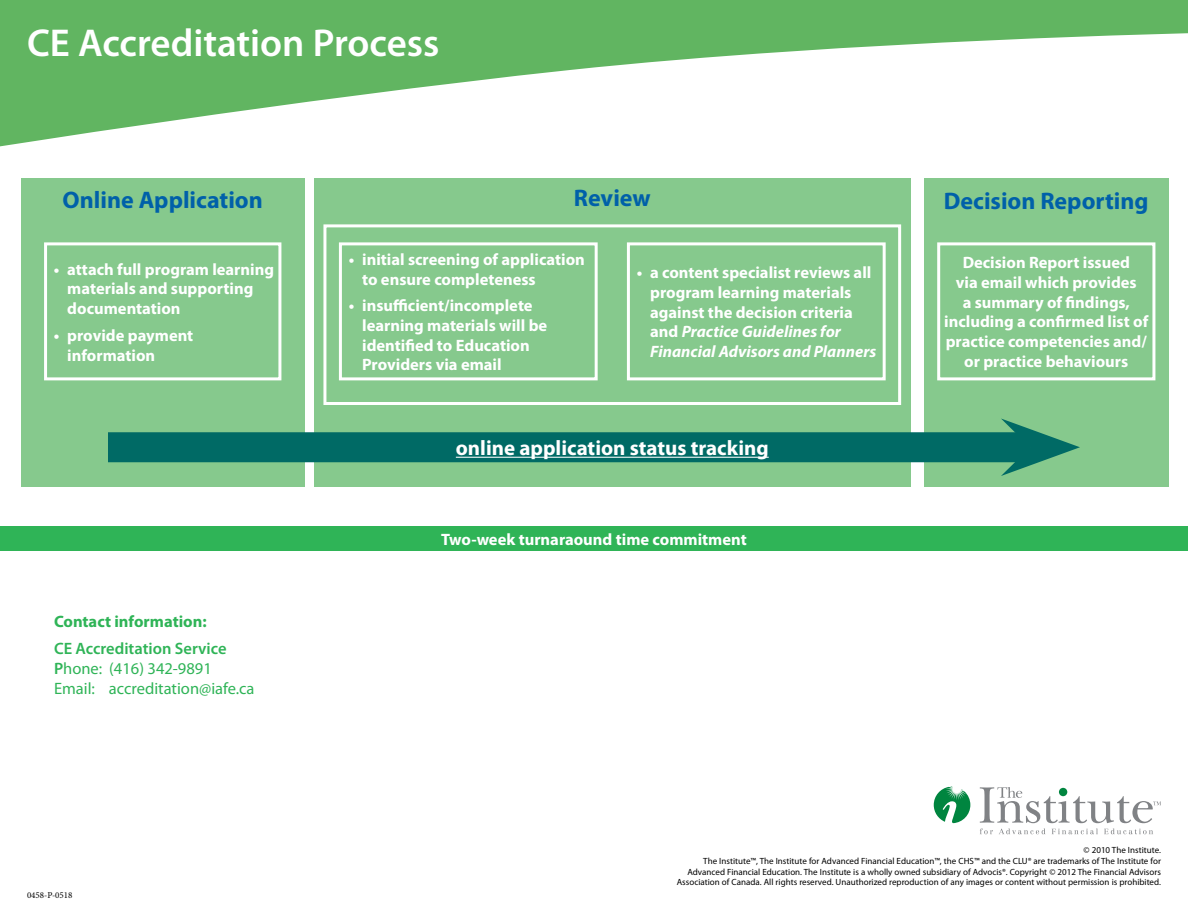
<style>
.page{position:relative;width:1188px;height:918px;background:#fff}
.page>*{position:absolute;margin:0;border:0;box-sizing:border-box;transform-origin:0 0}
.t1{font:600 39px "Myriad Pro";color:#fff}
.t2{font:700 24px "Myriad Pro";color:#0060a9}
.t3{font:700 21px "Myriad Pro";color:#fff}
.t4{font:700 16.5px/19.8px "Myriad Pro";color:#fff}
.t5{font:16.5px/19.8px "Myriad Pro";color:#2fb457}
.t6{font:700 16.5px "Myriad Pro";color:#2fb457}
.t7{font:9px/10.8px "Myriad Pro";color:#000;text-align:right}
.t8{font:9px "Minion Pro";color:#000}
.s1{font-weight:600}
.s2{font-style:italic}
</style>
<div class="page">
<svg style="left:0;top:0;width:1188px;height:147px;fill:#61b561"></svg>
<div style="left:0;top:526px;width:1188px;height:25px;background:#2fb457"></div>
<div style="left:21px;top:178px;width:283px;height:309px;background:#86c98d"></div>
<div style="left:44px;top:242px;width:237px;height:138px;border:3px solid #fff"></div>
<div style="left:924px;top:178px;width:244px;height:309px;background:#86c98d"></div>
<div style="left:937px;top:242px;width:218px;height:138px;border:3px solid #fff"></div>
<div style="left:314px;top:178px;width:597px;height:309px;background:#86c98d"></div>
<div style="left:323px;top:224px;width:578px;height:181px;border:3px solid #fff"></div>
<div style="left:339px;top:242px;width:259px;height:138px;border:3px solid #fff"></div>
<div style="left:627px;top:242px;width:259px;height:138px;border:3px solid #fff"></div>
<div style="left:108px;top:432px;width:922px;height:30px;background:#006a65"></div>
<svg style="left:1001px;top:418px;width:79px;height:58px"></svg>
<hr style="left:456px;top:457px;width:313px;height:1px;background:#fff">
<svg style="left:934px;top:787px;width:36px;height:36px"></svg>
<svg style="left:980px;top:787px;width:181px;height:47px"></svg>
<h1 class="t1" style="left:27px;top:18px;width:414px">CE Accreditation Process</h1>
<h2 class="t2" style="left:63px;top:184px;width:202px">Online Application</h2>
<h2 class="t2" style="left:574px;top:182px;width:78px">Review</h2>
<p class="t4" style="left:67px;top:259px;width:208px;text-indent:-13px">• attach full program learning materials and supporting documentation</p>
<p class="t4" style="left:67px;top:325px;width:128px;text-indent:-13px">• provide payment information</p>
<p class="t6" style="left:54px;top:611px;width:154px">Contact information:</p>
<p class="t5" style="left:54px;top:638px;width:202px"><span class="s1">CE Accreditation Service<br>P</span>hone: (416) 342-9891<br>Email: accreditation@iafe.ca</p>
<p class="t4" style="left:362px;top:249px;width:224px;text-indent:-13px">• initial screening of application to ensure completeness</p>
<p class="t4" style="left:362px;top:295px;width:187px;text-indent:-13px">• insufficient/incomplete learning materials will be identified to Education<br>Providers via email</p>
<p class="t4" style="left:650px;top:262px;width:228px;text-indent:-13px">• a content specialist reviews all program learning materials against the decision criteria and <span class="s2">Practice Guidelines for<br>Financial Advisors and Planners</span></p>
<p class="t3" style="left:456px;top:434px;width:314px">online application status tracking</p>
<p class="t4" style="left:441px;top:529px;width:307px">Two-week turnaraound time commitment</p>
<h2 class="t2" style="left:944px;top:185px;width:206px">Decision Reporting</h2>
<p class="t4" style="left:944px;top:252px;width:206px;text-align:center">Decision Report issued<br>via email which provides<br>a summary of findings, including a confirmed list of practice competencies and/ or practice behaviours</p>
<p class="t8" style="left:27px;top:889px;width:47px">0458-P-0518</p>
<p class="t7" style="left:677px;top:845px;width:486px">© 2010 The Institute.<br>The Institute™, The Institute for Advanced Financial Education™, the CHS™ and the CLU® are trademarks of The Institute for Advanced Financial Education. The Institute is a wholly owned subsidiary of Advocis®. Copyright © 2012 The Financial Advisors Association of Canada. All rights reserved. Unauthorized reproduction of any images or content without permission is prohibited.</p>
</div>
